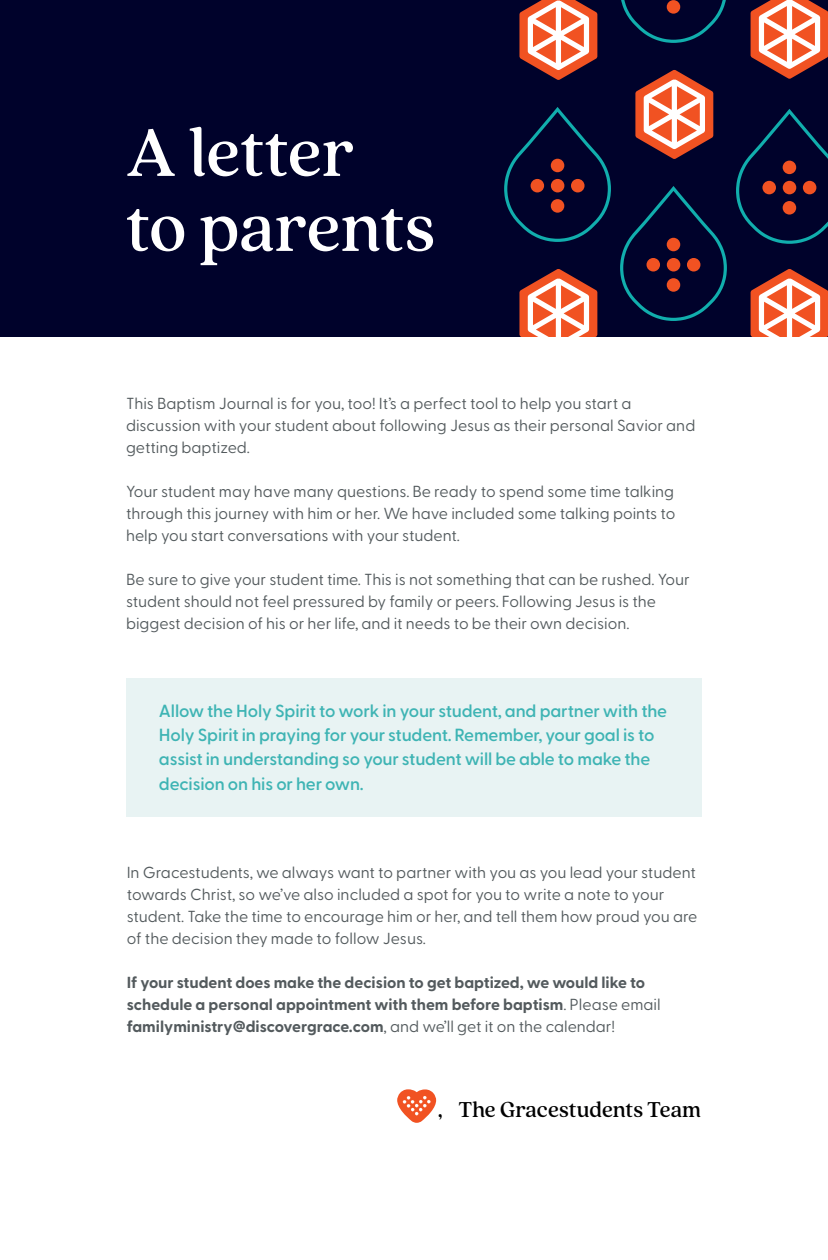
<style>
.page{position:relative;width:828px;height:1260px;background:#fff}
.page>*{position:absolute;margin:0;border:0;box-sizing:border-box;transform-origin:0 0}
.t1{font:500 75px/75px "Quincy CF";letter-spacing:-.005em;color:#fff;scale:.93 1}
.t2{font:500 24px "Quincy CF";color:#000001;scale:.93 1}
.t3{font:600 17.6px/24.2px "Greycliff CF";letter-spacing:-.01em;color:#3eb4b4}
.t4{font:16px/22px "Greycliff CF";color:#535a5d}
.t5{font:700 16px/22px "Greycliff CF";color:#535a5d}
.s1{font-weight:400}
</style>
<div class="page">
<div style="left:0;top:0;width:828px;height:336px;background:#00022b"></div>
<svg style="left:519px;top:0;width:78px;height:80px"></svg>
<svg style="left:519px;top:269px;width:78px;height:67px"></svg>
<svg style="left:504px;top:107px;width:107px;height:135px"></svg>
<svg style="left:635px;top:70px;width:78px;height:89px"></svg>
<svg style="left:620px;top:186px;width:107px;height:135px"></svg>
<svg style="left:621px;top:0;width:105px;height:43px"></svg>
<svg style="left:751px;top:0;width:77px;height:79px"></svg>
<svg style="left:751px;top:269px;width:77px;height:67px"></svg>
<svg style="left:736px;top:109px;width:92px;height:135px"></svg>
<div style="left:126px;top:678px;width:576px;height:138px;background:#e8f3f3"></div>
<svg style="left:397px;top:1089px;width:39px;height:34px"></svg>
<h1 class="t1" style="left:126px;top:116px;width:334px">A letter<br>to parents</h1>
<p class="t4" style="left:126px;top:391px;width:571px">This Baptism Journal is for you, too! It’s a perfect tool to help you start a discussion with your student about following Jesus as their personal Savior and getting baptized.</p>
<p class="t4" style="left:126px;top:479px;width:551px;text-align:justify">Your student may have many questions. Be ready to spend some time talking through this journey with him or her. We have included some talking points to help you start conversations with your student.</p>
<p class="t4" style="left:126px;top:567px;width:565px">Be sure to give your student time. This is not something that can be rushed. Your student should not feel pressured by family or peers. Following Jesus is the biggest decision of his or her life, and it needs to be their own decision.</p>
<p class="t3" style="left:159px;top:698px;width:510px">Allow the Holy Spirit to work in your student, and partner with the Holy Spirit in praying for your student. Remember, your goal is to assist in understanding so your student will be able to make the decision on his or her own.</p>
<p class="t4" style="left:127px;top:860px;width:572px">In Gracestudents, we always want to partner with you as you lead your student towards Christ, so we’ve also included a spot for you to write a note to your student. Take the time to encourage him or her, and tell them how proud you are of the decision they made to follow Jesus.</p>
<p class="t5" style="left:127px;top:970px;width:535px">If your student does make the decision to get baptized, we would like to schedule a personal appointment with them before baptism<span class="s1">. Please email </span>familyministry@discovergrace.com<span class="s1">, and we’ll get it on the calendar!</span></p>
<h2 class="t2" style="left:438px;top:1096px;width:284px">, The Gracestudents Team</h2>
</div>
